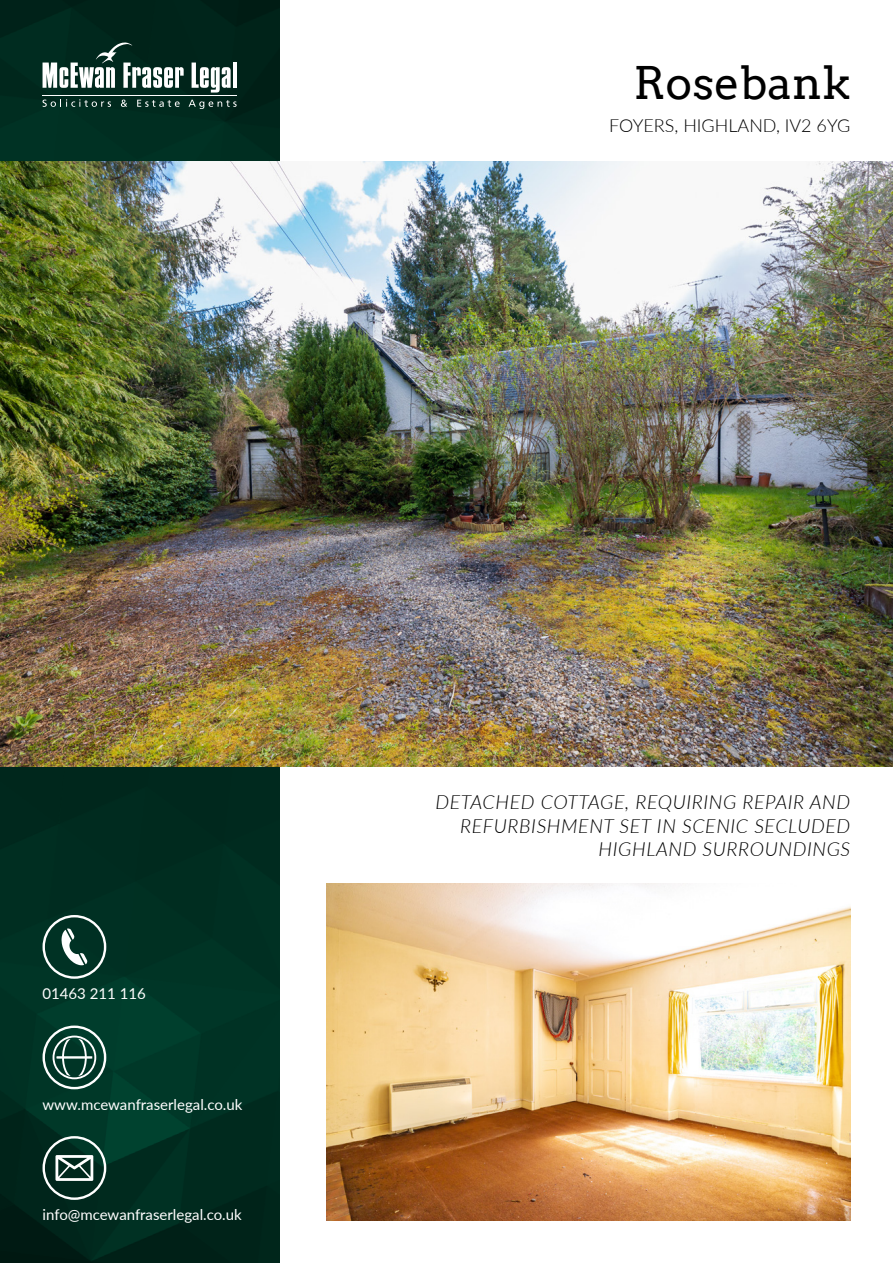
<style>
.page{position:relative;width:893px;height:1263px;background:#fff}
.page>*{position:absolute;margin:0;border:0;box-sizing:border-box;transform-origin:0 0}
.t1{font:45px "Arvo";color:#000}
.t2{font:italic 300 19.5px/23.4px "Lato";letter-spacing:.03em;color:#000;text-align:right}
.t3{font:300 18px "Lato";color:#000}
.t4{font:15px "Lato";color:#fff}
</style>
<div class="page">
<img style="left:0;top:0;width:279px;height:1263px">
<img style="left:0;top:162px;width:893px;height:605px">
<svg style="left:43px;top:43px;width:141px;height:45px"></svg>
<svg style="left:192px;top:63px;width:39px;height:30px"></svg>
<hr style="left:233px;top:63px;width:4px;height:25px;background:#fff">
<hr style="left:43px;top:95px;width:194px;height:1px;background:#fff">
<svg style="left:43px;top:99px;width:68px;height:8px"></svg>
<svg style="left:121px;top:100px;width:6px;height:7px"></svg>
<svg style="left:137px;top:100px;width:43px;height:7px"></svg>
<svg style="left:189px;top:100px;width:48px;height:9px"></svg>
<img style="left:326px;top:883px;width:524px;height:337px">
<svg style="left:43px;top:915px;width:63px;height:64px;background:#335a4f"></svg>
<svg style="left:43px;top:1025px;width:63px;height:64px;background:#3a6559"></svg>
<svg style="left:43px;top:1136px;width:63px;height:64px;background:#3a5b52"></svg>
<h1 class="t1" style="left:633px;top:55px;width:219px">Rosebank</h1>
<p class="t3" style="left:609px;top:113px;width:243px">FOYERS, HIGHLAND, IV2 6YG</p>
<p class="t4" style="left:43px;top:983px;width:105px">01463 211 116</p>
<p class="t4" style="left:43px;top:1094px;width:201px">www.mcewanfraserlegal.co.uk</p>
<p class="t4" style="left:43px;top:1204px;width:201px">info@mcewanfraserlegal.co.uk</p>
<p class="t2" style="left:435px;top:790px;width:416px">DETACHED COTTAGE, REQUIRING REPAIR AND<br>REFURBISHMENT SET IN SCENIC SECLUDED<br>HIGHLAND SURROUNDINGS</p>
</div>
